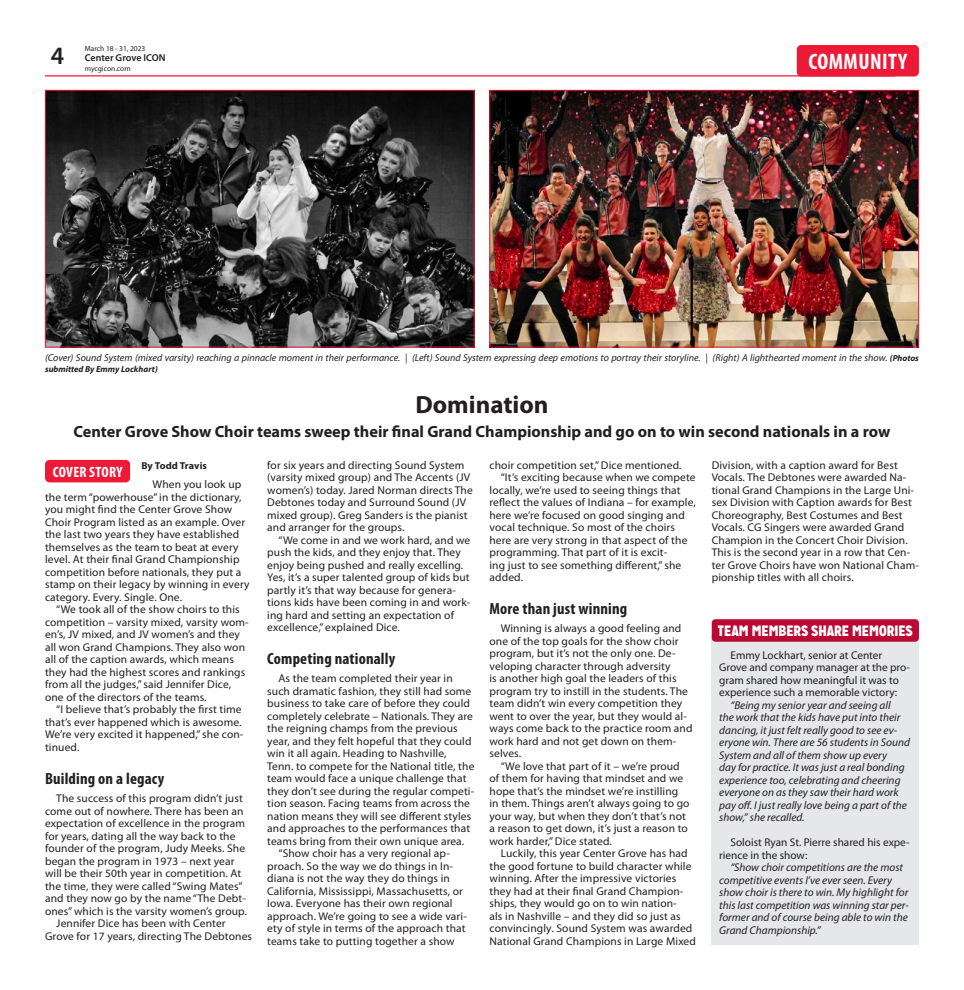
<style>
.page{position:relative;width:964px;height:990px;background:#fff}
.page>*{position:absolute;margin:0;border:0;box-sizing:border-box;transform-origin:0 0}
.Headline_-_20pt{font:700 25px "Myriad Pro";color:#231f20}
.t1{font:600 25px "Myriad Pro";color:#231f20}
.Briefs_Copy{font:700 condensed 22.5px "Myriad Pro";letter-spacing:.02em;color:#fff}
.Headline_-_14pt{font:700 16.25px "Myriad Pro";color:#231f20}
.Section_Header{font:700 condensed 16.25px "Myriad Pro";letter-spacing:.01em;color:#231f20}
.t2{font:900 15px "Mission Gothic";color:#fff}
.Briefs_Copy-2{font:700 condensed 15px "Myriad Pro";letter-spacing:.02em;color:#fff}
.Body_Copy{font:11.25px/12.5px "Myriad Pro";letter-spacing:.01em;color:#231f20}
.Body_Copy-2{font:italic 11.25px/12.5px "Myriad Pro";color:#231f20}
.Captions_for_Photos{font:italic 10px "Myriad Pro";color:#222}
.t3{font:600 10px "Myriad Pro";letter-spacing:-.005em;color:#231f20}
.Byline_for_Article{font:700 10px "Myriad Pro";letter-spacing:.005em;color:#231f20}
.Captions_for_Photos-2{font:italic 700 8.75px "Myriad Pro";color:#231f20}
.t4{font:7.5px "Myriad Pro";color:#231f20}
.s1{font-weight:700;font-size:8.75px;color:#231f20}
</style>
<div class="page">
<div style="left:711px;top:635px;width:207px;height:310px;background:#e6e7e9"></div>
<div style="left:711px;top:619px;width:207px;height:23px;background:#ba0934;border-radius:4px"></div>
<hr style="left:45px;top:75px;width:849px;height:2px;background:#ed1a37">
<div style="left:796px;top:45px;width:122px;height:32px;background:#ed1a37;border-radius:4px"></div>
<img style="left:491px;top:92px;width:425px;height:253px">
<div style="left:489px;top:90px;width:429px;height:257px;border:1px solid #ed1a37"></div>
<img style="left:47px;top:92px;width:425px;height:253px">
<div style="left:45px;top:90px;width:429px;height:257px;border:1px solid #ed1a37"></div>
<div style="left:45px;top:460px;width:85px;height:22px;background:#ed1a37;border-radius:5px"></div>
<p class="t4" style="left:85px;top:43px;width:62px">March 18 - 31, 2023</p>
<p class="t3" style="left:85px;top:51px;width:82px">Center Grove ICON</p>
<p class="t4" style="left:85px;top:63px;width:47px">mycgicon.com</p>
<h1 class="t1" style="left:51px;top:39px;width:15px">4</h1>
<p class="Briefs_Copy" style="left:808px;top:48px;width:100px">COMMUNITY</p>
<p class="Captions_for_Photos" style="left:45px;top:351px;width:874px">(Cover) Sound System (mixed varsity) reaching a pinnacle moment in their performance. | (Left) Sound System expressing deep emotions to portray their storyline. | (Right) A lighthearted moment in the show. <span class="s1">(Photos</span></p>
<p class="Captions_for_Photos-2" style="left:45px;top:363px;width:114px">submitted By Emmy Lockhart)</p>
<p class="Headline_-_20pt" style="left:415px;top:388px;width:134px">Domination</p>
<p class="Headline_-_14pt" style="left:73px;top:421px;width:818px">Center Grove Show Choir teams sweep their final Grand Championship and go on to win second nationals in a row</p>
<p class="Byline_for_Article" style="left:141px;top:459px;width:67px">By Todd Travis</p>
<p class="Body_Copy" style="left:45px;top:478px;width:206px;text-indent:107px">When you look up the term “powerhouse” in the dictionary, you might find the Center Grove Show Choir Program listed as an example. Over the last two years they have established themselves as the team to beat at every level. At their final Grand Championship competition before nationals, they put a stamp on their legacy by winning in every category. Every. Single. One.</p>
<p class="Body_Copy" style="left:45px;top:603px;width:205px;text-indent:11px">“We took all of the show choirs to this competition – varsity mixed, varsity wom&shy;en’s, JV mixed, and JV women’s and they all won Grand Champions. They also won all of the caption awards, which means they had the highest scores and rankings from all the judges,” said Jennifer Dice, one of the directors of the teams.</p>
<p class="Body_Copy" style="left:45px;top:703px;width:200px;text-indent:11px">“I believe that’s probably the first time that’s ever happened which is awesome.<br>We’re very excited it happened,” she con&shy;tinued.</p>
<p class="Section_Header" style="left:45px;top:768px;width:121px">Building on a legacy</p>
<p class="Body_Copy" style="left:45px;top:792px;width:203px;text-indent:11px">The success of this program didn’t just come out of nowhere. There has been an expectation of excellence in the program for years, dating all the way back to the founder of the program, Judy Meeks. She began the program in 1973 – next year will be their 50th year in competition. At the time, they were called “Swing Mates” and they now go by the name “The Debt&shy;ones” which is the varsity women’s group.</p>
<p class="Body_Copy" style="left:45px;top:917px;width:208px;text-indent:11px">Jennifer Dice has been with Center<br>Grove for 17 years, directing The Debtones</p>
<p class="Briefs_Copy-2" style="left:53px;top:462px;width:71px">COVER STORY</p>
<p class="Body_Copy" style="left:267px;top:458px;width:207px">for six years and directing Sound System (varsity mixed group) and The Accents (JV women’s) today. Jared Norman directs The Debtones today and Surround Sound (JV mixed group). Greg Sanders is the pianist and arranger for the groups.</p>
<p class="Body_Copy" style="left:267px;top:533px;width:204px;text-indent:11px">“We come in and we work hard, and we push the kids, and they enjoy that. They enjoy being pushed and really excelling.<br>Yes, it’s a super talented group of kids but partly it’s that way because for genera&shy;tions kids have been coming in and work&shy;ing hard and setting an expectation of excellence,” explained Dice.</p>
<p class="Section_Header" style="left:267px;top:649px;width:129px">Competing nationally</p>
<p class="Body_Copy" style="left:267px;top:672px;width:208px;text-indent:11px">As the team completed their year in such dramatic fashion, they still had some business to take care of before they could completely celebrate – Nationals. They are the reigning champs from the previous year, and they felt hopeful that they could win it all again. Heading to Nashville, Tenn. to compete for the National title, the team would face a unique challenge that they don’t see during the regular competi&shy;tion season. Facing teams from across the nation means they will see different styles and approaches to the performances that teams bring from their own unique area.</p>
<p class="Body_Copy" style="left:267px;top:847px;width:201px;text-indent:11px">“Show choir has a very regional ap&shy;proach. So the way we do things in In&shy;diana is not the way they do things in California, Mississippi, Massachusetts, or Iowa. Everyone has their own regional approach. We’re going to see a wide vari&shy;ety of style in terms of the approach that teams take to putting together a show</p>
<p class="Body_Copy" style="left:489px;top:458px;width:193px">choir competition set,” Dice mentioned.</p>
<p class="Body_Copy" style="left:489px;top:471px;width:208px;text-indent:11px">“It’s exciting because when we compete locally, we’re used to seeing things that reflect the values of Indiana – for example, here we’re focused on good singing and vocal technique. So most of the choirs here are very strong in that aspect of the programming. That part of it is excit-<br>ing just to see something different,” she added.</p>
<p class="Section_Header" style="left:489px;top:599px;width:139px">More than just winning</p>
<p class="Body_Copy" style="left:489px;top:622px;width:204px;text-indent:11px">Winning is always a good feeling and one of the top goals for the show choir program, but it’s not the only one. De&shy;veloping character through adversity<br>is another high goal the leaders of this program try to instill in the students. The team didn’t win every competition they went to over the year, but they would al&shy;ways come back to the practice room and work hard and not get down on them&shy;selves.</p>
<p class="Body_Copy" style="left:489px;top:760px;width:201px;text-indent:11px">“We love that part of it – we’re proud of them for having that mindset and we hope that’s the mindset we’re instilling in them. Things aren’t always going to go your way, but when they don’t that’s not a reason to get down, it’s just a reason to work harder,” Dice stated.</p>
<p class="Body_Copy" style="left:489px;top:847px;width:208px;text-indent:11px">Luckily, this year Center Grove has had the good fortune to build character while winning. After the impressive victories they had at their final Grand Champion&shy;ships, they would go on to win nation-<br>als in Nashville – and they did so just as convincingly. Sound System was awarded National Grand Champions in Large Mixed</p>
<p class="Body_Copy" style="left:711px;top:458px;width:208px">Division, with a caption award for Best Vocals. The Debtones were awarded Na&shy;tional Grand Champions in the Large Uni&shy;sex Division with Caption awards for Best Choreography, Best Costumes and Best Vocals. CG Singers were awarded Grand Champion in the Concert Choir Division.<br>This is the second year in a row that Cen&shy;ter Grove Choirs have won National Cham&shy;pionship titles with all choirs.</p>
<p class="t2" style="left:717px;top:621px;width:196px">TEAM MEMBERS SHARE MEMORIES</p>
<p class="Body_Copy" style="left:718px;top:649px;width:192px;text-indent:11px">Emmy Lockhart, senior at Center Grove and company manager at the pro&shy;gram shared how meaningful it was to experience such a memorable victory:</p>
<p class="Body_Copy-2" style="left:718px;top:699px;width:192px;text-indent:11px">“Being my senior year and seeing all<br>the work that the kids have put into their dancing, it just felt really good to see ev&shy;eryone win. There are 56 students in Sound System and all of them show up every<br>day for practice. It was just a real bonding experience too, celebrating and cheering everyone on as they saw their hard work pay off. I just really love being a part of the show,” she recalled.</p>
<p class="Body_Copy" style="left:718px;top:836px;width:192px;text-indent:11px">Soloist Ryan St. Pierre shared his expe&shy;rience in the show:</p>
<p class="Body_Copy-2" style="left:718px;top:861px;width:191px;text-indent:11px">“Show choir competitions are the most competitive events I’ve ever seen. Every show choir is there to win. My highlight for this last competition was winning star per&shy;former and of course being able to win the Grand Championship.”</p>
</div>
